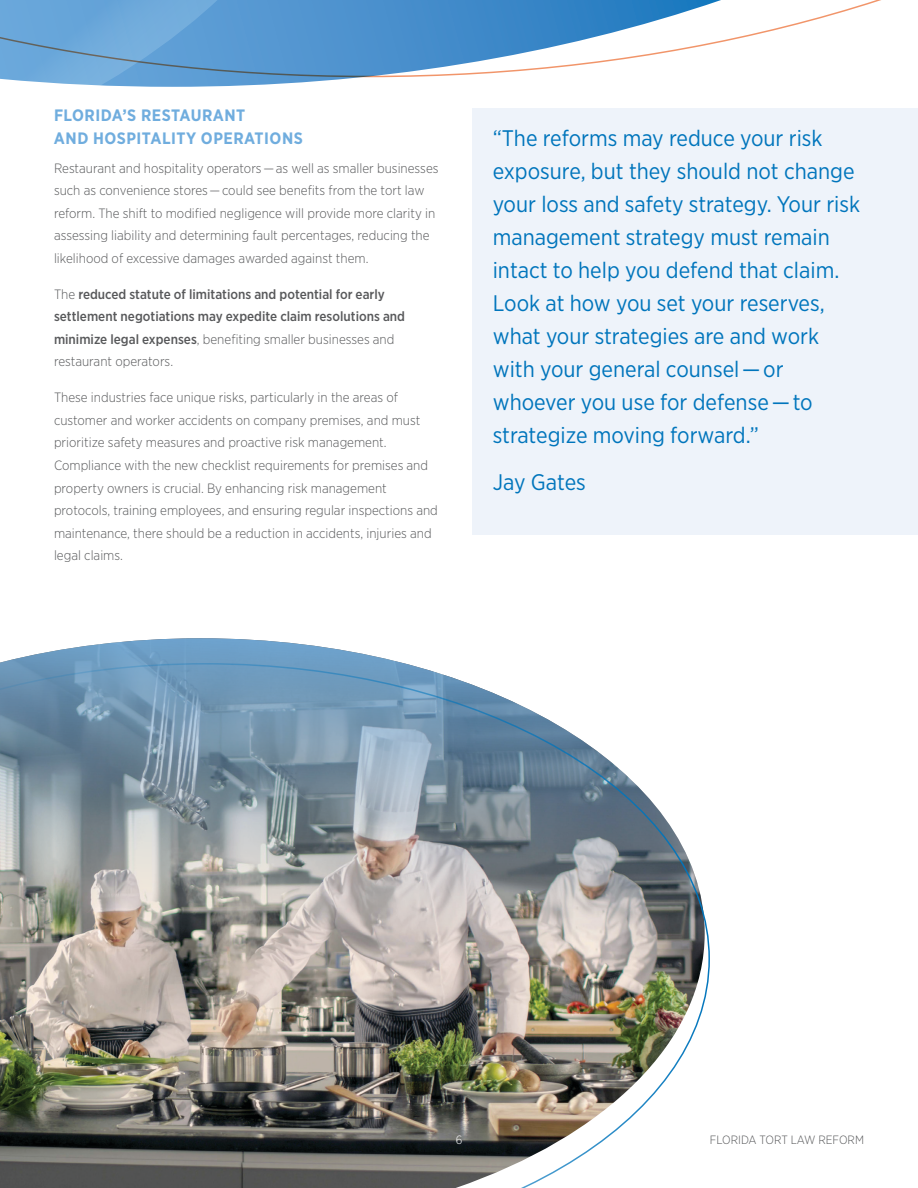
<style>
.page{position:relative;width:918px;height:1188px;background:#fff}
.page>*{position:absolute;margin:0;border:0;box-sizing:border-box;transform-origin:0 0}
.t1{font:22.5px/33px "Gotham Narrow";color:#0075bc}
.t2{font:700 16.5px/22.5px "Gotham Narrow";letter-spacing:.03em;color:#70adde}
.t3{font:300 13.5px/22.5px "Gotham Narrow";color:#58595b}
.t4{font:500 13.5px/22.5px "Gotham Narrow";color:#58595b}
.t5{font:300 12px "Gotham Narrow";color:#58595b}
.t6{font:300 12px "Gotham Narrow";color:#fff}
.s1{font-weight:300}
</style>
<div class="page">
<svg style="left:0;top:638px;width:403px;height:25px;fill:#6ea1ca"></svg>
<img style="left:0;top:663px;width:710px;height:525px">
<svg style="left:0;top:77px;width:347px;height:10px"></svg>
<svg style="left:0;top:0;width:881px;height:77px"></svg>
<div style="left:472px;top:108px;width:446px;height:427px;background:#eef3fa"></div>
<p class="t2" style="left:54px;top:104px;width:250px">FLORIDA’S RESTAURANT<br>AND HOSPITALITY OPERATIONS</p>
<p class="t3" style="left:54px;top:157px;width:386px">Restaurant and hospitality operators — as well as smaller businesses such as convenience stores — could see benefits from the tort law reform. The shift to modified negligence will provide more clarity in assessing liability and determining fault percentages, reducing the likelihood of excessive damages awarded against them.</p>
<p class="t4" style="left:54px;top:283px;width:353px"><span class="s1">The</span> reduced statute of limitations and potential for early settlement negotiations may expedite claim resolutions and minimize legal expenses<span class="s1">, benefiting smaller businesses and restaurant operators.</span></p>
<p class="t3" style="left:54px;top:386px;width:385px">These industries face unique risks, particularly in the areas of customer and worker accidents on company premises, and must prioritize safety measures and proactive risk management.<br>Compliance with the new checklist requirements for premises and property owners is crucial. By enhancing risk management protocols, training employees, and ensuring regular inspections and maintenance, there should be a reduction in accidents, injuries and legal claims.</p>
<p class="t1" style="left:493px;top:121px;width:369px">“The reforms may reduce your risk exposure, but they should not change your loss and safety strategy. Your risk management strategy must remain intact to help you defend that claim.<br>Look at how you set your reserves, what your strategies are and work with your general counsel — or whoever you use for defense — to strategize moving forward.”</p>
<h1 class="t1" style="left:493px;top:465px;width:95px">Jay Gates</h1>
<p class="t6" style="left:456px;top:1132px;width:8px">6</p>
<p class="t5" style="left:710px;top:1132px;width:156px">FLORIDA TORT LAW REFORM</p>
</div>
